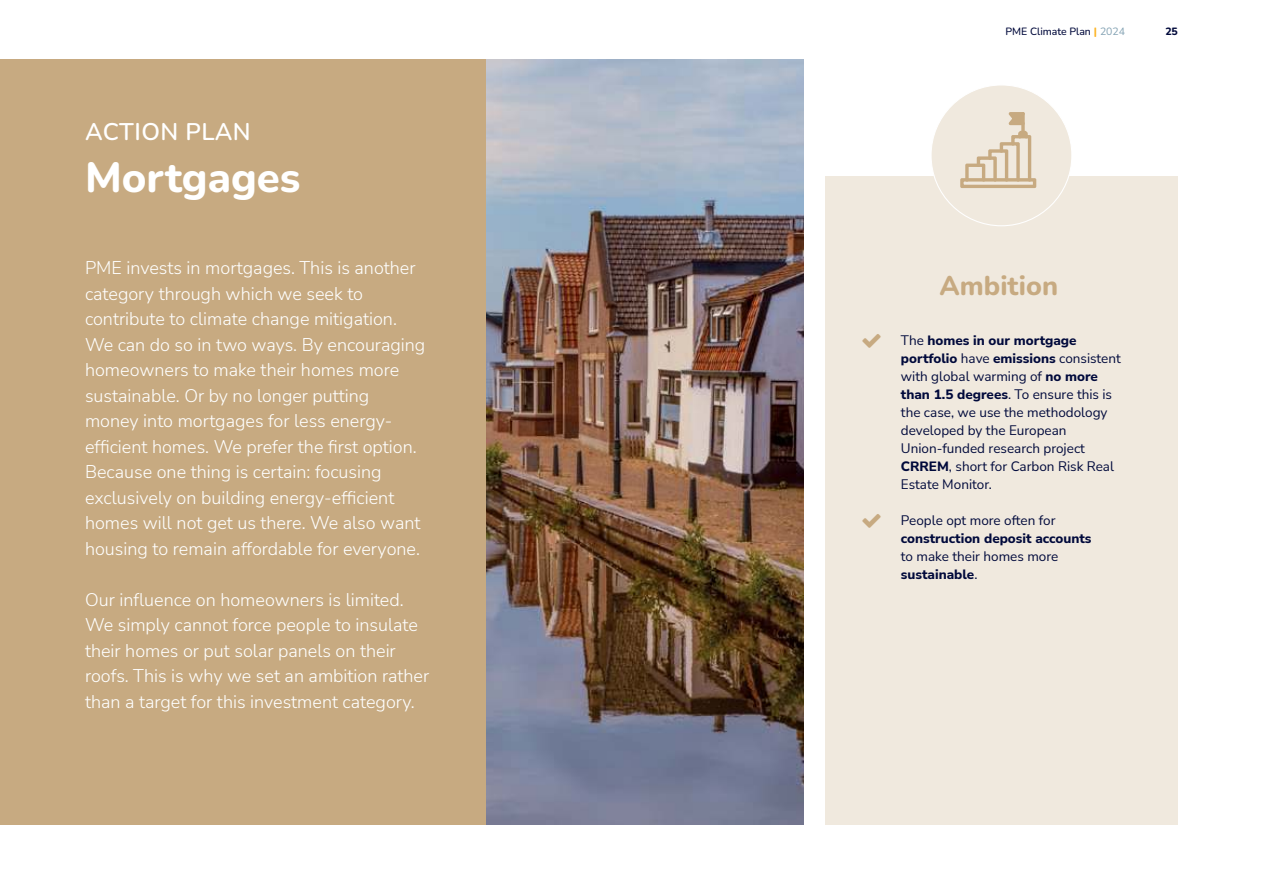
<style>
.page{position:relative;width:1263px;height:893px;background:#fff}
.page>*{position:absolute;margin:0;border:0;box-sizing:border-box;transform-origin:0 0}
.t1{font:800 42px "Nunito";color:#fff}
.t2{font:800 27px "Nunito";color:#c7aa81}
.t3{font:600 24px "Nunito";letter-spacing:.02em;color:#fff}
.t4{font:300 18px/25.5px "Nunito Sans";color:#fff}
.t5{font:13.5px/18px "Nunito Sans";color:#00093b}
.t6{font:800 13.5px "Nunito Sans";color:#00093b}
.t7{font:500 10.5px "Nunito";color:#00093b}
.t8{font:800 10.5px "Nunito";color:#00093b}
.s1{font-weight:800;color:#fcb322}
.s2{font-weight:400;color:#83a2b3}
.s3{font-weight:800}
</style>
<div class="page">
<div style="left:825px;top:177px;width:353px;height:648px;background:#f0e9de"></div>
<div style="left:931px;top:85px;width:141px;height:141px;background:#f0e9de;border-radius:50%"></div>
<svg style="left:960px;top:112px;width:77px;height:76px"></svg>
<div style="left:0;top:60px;width:487px;height:765px;background:#c7aa81"></div>
<img style="left:487px;top:60px;width:317px;height:765px">
<h3 class="t3" style="left:85px;top:118px;width:167px">ACTION PLAN</h3>
<h1 class="t1" style="left:85px;top:162px;width:217px">Mortgages</h1>
<p class="t4" style="left:85px;top:257px;width:342px">PME invests in mortgages. This is another category through which we seek to contribute to climate change mitigation.<br>We can do so in two ways. By encouraging homeowners to make their homes more sustainable. Or by no longer putting money into mortgages for less energy-<br>ef昀椀cient homes. We prefer the 昀椀rst option.<br>Because one thing is certain: focusing exclusively on building energy-ef昀椀cient homes will not get us there. We also want housing to remain affordable for everyone.</p>
<p class="t4" style="left:85px;top:586px;width:346px">Our in昀氀uence on homeowners is limited.<br>We simply cannot force people to insulate their homes or put solar panels on their roofs. This is why we set an ambition rather than a target for this investment category.</p>
<p class="t7" style="left:1005px;top:25px;width:121px">PME Climate Plan <span class="s1">|</span> <span class="s2">2024</span></p>
<p class="t8" style="left:1165px;top:27px;width:14px">25</p>
<h2 class="t2" style="left:939px;top:275px;width:120px">Ambition</h2>
<p class="t5" style="left:901px;top:330px;width:221px">The <span class="s3">homes in our mortgage portfolio</span> have <span class="s3">emissions</span> consistent with global warming of <span class="s3">no more than 1.5 degrees</span>. To ensure this is the case, we use the methodology developed by the European<br>Union-funded research project<br><span class="s3">CRREM</span>, short for Carbon Risk Real<br>Estate Monitor.</p>
<p class="t5" style="left:901px;top:510px;width:156px">People opt more often for</p>
<p class="t6" style="left:901px;top:528px;width:192px">construction deposit accounts</p>
<p class="t5" style="left:901px;top:546px;width:159px">to make their homes more <span class="s3">sustainable</span>.</p>
</div>
